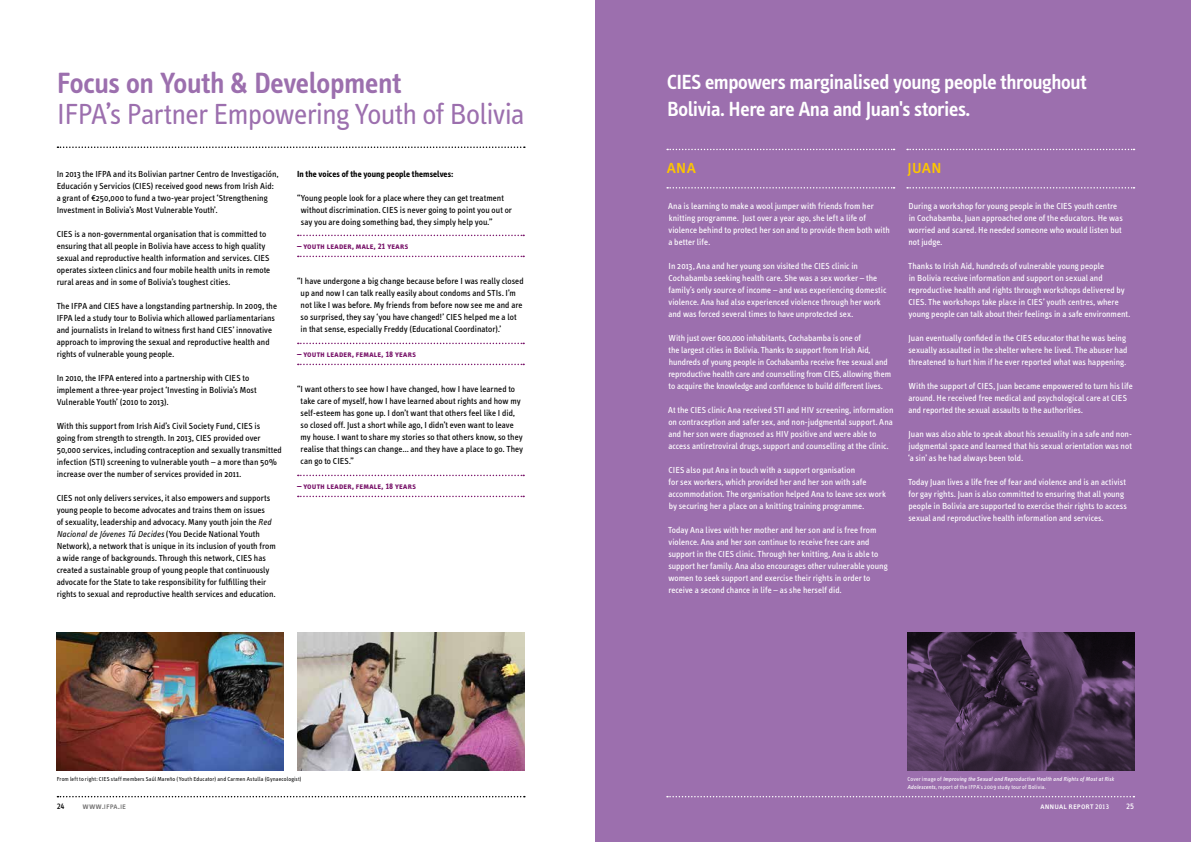
<style>
.page{position:relative;width:1191px;height:842px;background:#fff}
.page>*{position:absolute;margin:0;border:0;box-sizing:border-box;transform-origin:0 0}
.t1{font:30px "Info Text";letter-spacing:-.025em;color:#9c6fae}
.t2{font:600 30px "Info Text";letter-spacing:-.01em;color:#9c6fae}
.t3{font:600 21px/27px "Info Text";letter-spacing:-.02em;color:#fff}
.t4{font:20px "Info Text Book Caps";letter-spacing:-.005em;color:#fdc600}
.t5{font:9px/12px "Info Text";letter-spacing:.005em;color:#fff}
.t6{font:9px/12px "Info Text";letter-spacing:.005em;color:#000}
.t7{font:9px "Info Text Bold Caps";letter-spacing:.02em;color:#79146a}
.t8{font:italic 9px "Info Text Regular Tf";letter-spacing:.005em;color:#000}
.t9{font:700 9px "Info Text";letter-spacing:.005em;color:#000}
.t10{font:9px "Info Text Book Caps";letter-spacing:.005em;color:#fff}
.t11{font:9px "Info Text Book Caps";letter-spacing:.005em;color:#706f6f}
.t12{font:9px "Info Text Book Caps";color:#000}
.t13{font:italic 6px/8px "Info Text";letter-spacing:.02em;color:#fff}
.t14{font:6px "Info Text";letter-spacing:.02em;color:#000}
.s1{font-family:"Info Euro"}
.s2{font-family:"Info Text Regular Tf";font-style:italic}
.s3{font-family:"Info Text";font-style:normal}
.s4{font-style:normal}
.s5{font-size:7.7px}
</style>
<div class="page">
<div style="left:595px;top:0;width:596px;height:842px;background:#9c6fae"></div>
<img style="left:57px;top:632px;width:226px;height:139px">
<svg style="left:298px;top:235px;width:226px;height:1px"></svg>
<svg style="left:298px;top:256px;width:226px;height:1px"></svg>
<svg style="left:298px;top:343px;width:226px;height:1px"></svg>
<svg style="left:298px;top:364px;width:226px;height:1px"></svg>
<svg style="left:298px;top:475px;width:226px;height:1px"></svg>
<svg style="left:298px;top:496px;width:226px;height:1px"></svg>
<svg style="left:57px;top:146px;width:468px;height:2px"></svg>
<svg style="left:667px;top:796px;width:467px;height:1px"></svg>
<svg style="left:667px;top:149px;width:227px;height:1px"></svg>
<svg style="left:667px;top:187px;width:227px;height:2px"></svg>
<svg style="left:907px;top:149px;width:227px;height:1px"></svg>
<svg style="left:907px;top:187px;width:227px;height:2px"></svg>
<img style="left:298px;top:632px;width:226px;height:139px">
<svg style="left:57px;top:796px;width:468px;height:1px"></svg>
<img style="left:907px;top:632px;width:227px;height:139px">
<h1 class="t2" style="left:57px;top:66px;width:346px">Focus on Youth &amp; Development</h1>
<h1 class="t1" style="left:57px;top:98px;width:469px">IFPA’s Partner Empowering Youth of Bolivia</h1>
<p class="t9" style="left:297px;top:169px;width:158px">In the voices of the young people themselves:</p>
<p class="t6" style="left:301px;top:192px;width:213px;text-indent:-4px">“Young people look for a place where they can get treatment without discrimination. CIES is never going to point you out or say you are doing something bad, they simply help you.”</p>
<p class="t7" style="left:297px;top:241px;width:113px">– youth leader, male, 21 years</p>
<p class="t6" style="left:301px;top:275px;width:224px;text-indent:-4px">“I have undergone a big change because before I was really closed up and now I can talk really easily about condoms and STIs. I’m not like I was before. My friends from before now see me and are so surprised, they say ‘you have changed!’ CIES helped me a lot in that sense, especially Freddy (Educational Coordinator).’</p>
<p class="t7" style="left:297px;top:349px;width:121px">– youth leader, female, 18 years</p>
<p class="t6" style="left:301px;top:383px;width:224px;text-indent:-4px">“I want others to see how I have changed, how I have learned to take care of myself, how I have learned about rights and how my self-esteem has gone up. I don’t want that others feel like I did, so closed off. Just a short while ago, I didn’t even want to leave my house. I want to share my stories so that others know, so they realise that things can change… and they have a place to go. They can go to CIES.”</p>
<p class="t7" style="left:297px;top:481px;width:121px">– youth leader, female, 18 years</p>
<p class="t6" style="left:57px;top:168px;width:223px">In 2013 the IFPA and its Bolivian partner Centro de Investigación, Educación y Servicios (CIES) received good news from Irish Aid: a grant of <span class="s1">2</span>250,000 to fund a two-year project ‘Strengthening Investment in Bolivia’s Most Vulnerable Youth’.</p>
<p class="t6" style="left:57px;top:228px;width:215px">CIES is a non-governmental organisation that is committed to ensuring that all people in Bolivia have access to high quality sexual and reproductive health information and services. CIES operates sixteen clinics and four mobile health units in remote rural areas and in some of Bolivia’s toughest cities.</p>
<p class="t6" style="left:57px;top:300px;width:222px">The IFPA and CIES have a longstanding partnership. In 2009, the IFPA led a study tour to Bolivia which allowed parliamentarians and journalists in Ireland to witness first hand CIES’ innovative approach to improving the sexual and reproductive health and rights of vulnerable young people.</p>
<p class="t6" style="left:57px;top:372px;width:201px">In 2010, the IFPA entered into a partnership with CIES to implement a three-year project ‘Investing in Bolivia’s Most<br>Vulnerable Youth’ (2010 to 2013).</p>
<p class="t6" style="left:57px;top:420px;width:227px">With this support from Irish Aid’s Civil Society Fund, CIES is<br>going from strength to strength. In 2013, CIES provided over 50,000 services, including contraception and sexually transmitted infection (STI) screening to vulnerable youth – a more than 50% increase over the number of services provided in 2011.</p>
<p class="t6" style="left:57px;top:492px;width:216px">CIES not only delivers services, it also empowers and supports young people to become advocates and trains them on issues of sexuality, leadership and advocacy. Many youth join the <span class="s2">Red</span></p>
<p class="t8" style="left:57px;top:529px;width:205px">Nacional de Jóvenes Tú Decides <span class="s3">(You Decide National Youth</span></p>
<p class="t6" style="left:57px;top:540px;width:221px">Network), a network that is unique in its inclusion of youth from a wide range of backgrounds. Through this network, CIES has created a sustainable group of young people that continuously advocate for the State to take responsibility for fulfilling their rights to sexual and reproductive health services and education.</p>
<p class="t14" style="left:57px;top:775px;width:246px">From left to right: CIES staff members Saúl Mareño (Youth Educator) and Carmen Astulla (Gynaecologist)</p>
<p class="t12" style="left:57px;top:801px;width:9px">24</p>
<p class="t11" style="left:82px;top:801px;width:45px">www.ifpa.ie</p>
<h2 class="t3" style="left:667px;top:69px;width:421px">CIES empowers marginalised young people throughout<br>Bolivia. Here are Ana and Juan's stories.</h2>
<h3 class="t4" style="left:666px;top:155px;width:31px">ana</h3>
<p class="t5" style="left:668px;top:200px;width:223px">Ana is learning to make a wool jumper with friends from her knitting programme. Just over a year ago, she left a life of violence behind to protect her son and to provide them both with a better life.</p>
<p class="t5" style="left:668px;top:260px;width:220px">In 2013, Ana and her young son visited the CIES clinic in Cochabamba seeking health care. She was a sex worker – the family’s only source of income – and was experiencing domestic violence. Ana had also experienced violence through her work and was forced several times to have unprotected sex.</p>
<p class="t5" style="left:668px;top:332px;width:224px">With just over 600,000 inhabitants, Cochabamba is one of<br>the largest cities in Bolivia. Thanks to support from Irish Aid, hundreds of young people in Cochabamba receive free sexual and reproductive health care and counselling from CIES, allowing them to acquire the knowledge and confidence to build different lives.</p>
<p class="t5" style="left:668px;top:404px;width:227px">At the CIES clinic Ana received STI and HIV screening, information on contraception and safer sex, and non-judgmental support. Ana and her son were diagnosed as HIV positive and were able to access antiretroviral drugs, support and counselling at the clinic.</p>
<p class="t5" style="left:668px;top:464px;width:219px">CIES also put Ana in touch with a support organisation<br>for sex workers, which provided her and her son with safe accommodation. The organisation helped Ana to leave sex work by securing her a place on a knitting training programme.</p>
<p class="t5" style="left:668px;top:524px;width:221px">Today Ana lives with her mother and her son and is free from violence. Ana and her son continue to receive free care and support in the CIES clinic. Through her knitting, Ana is able to support her family. Ana also encourages other vulnerable young women to seek support and exercise their rights in order to receive a second chance in life – as she herself did.</p>
<h3 class="t4" style="left:907px;top:155px;width:36px">juan</h3>
<p class="t5" style="left:908px;top:200px;width:216px">During a workshop for young people in the CIES youth centre in Cochabamba, Juan approached one of the educators. He was worried and scared. He needed someone who would listen but not judge.</p>
<p class="t5" style="left:908px;top:260px;width:223px">Thanks to Irish Aid, hundreds of vulnerable young people<br>in Bolivia receive information and support on sexual and reproductive health and rights through workshops delivered by CIES. The workshops take place in CIES’ youth centres, where young people can talk about their feelings in a safe environment.</p>
<p class="t5" style="left:908px;top:332px;width:221px">Juan eventually confided in the CIES educator that he was being sexually assaulted in the shelter where he lived. The abuser had threatened to hurt him if he ever reported what was happening.</p>
<p class="t5" style="left:908px;top:380px;width:226px">With the support of CIES, Juan became empowered to turn his life around. He received free medical and psychological care at CIES and reported the sexual assaults to the authorities.</p>
<p class="t5" style="left:908px;top:428px;width:225px;text-align:justify">Juan was also able to speak about his sexuality in a safe and non&shy;judgmental space and learned that his sexual orientation was not ‘a sin’ as he had always been told.</p>
<p class="t5" style="left:908px;top:476px;width:220px">Today Juan lives a life free of fear and violence and is an activist for gay rights. Juan is also committed to ensuring that all young people in Bolivia are supported to exercise their rights to access sexual and reproductive health information and services.</p>
<p class="t13" style="left:907px;top:775px;width:208px"><span class="s4">Cover image of</span> Improving the Sexual and Reproductive Health and Rights of Most at Risk<br>Adolescents<span class="s4">, report of the IFPA's 2009 study tour of Bolivia.</span></p>
<p class="t10" style="left:1040px;top:801px;width:70px">annual report <span class="s5">2013</span></p>
<p class="t10" style="left:1126px;top:801px;width:10px">25</p>
</div>
